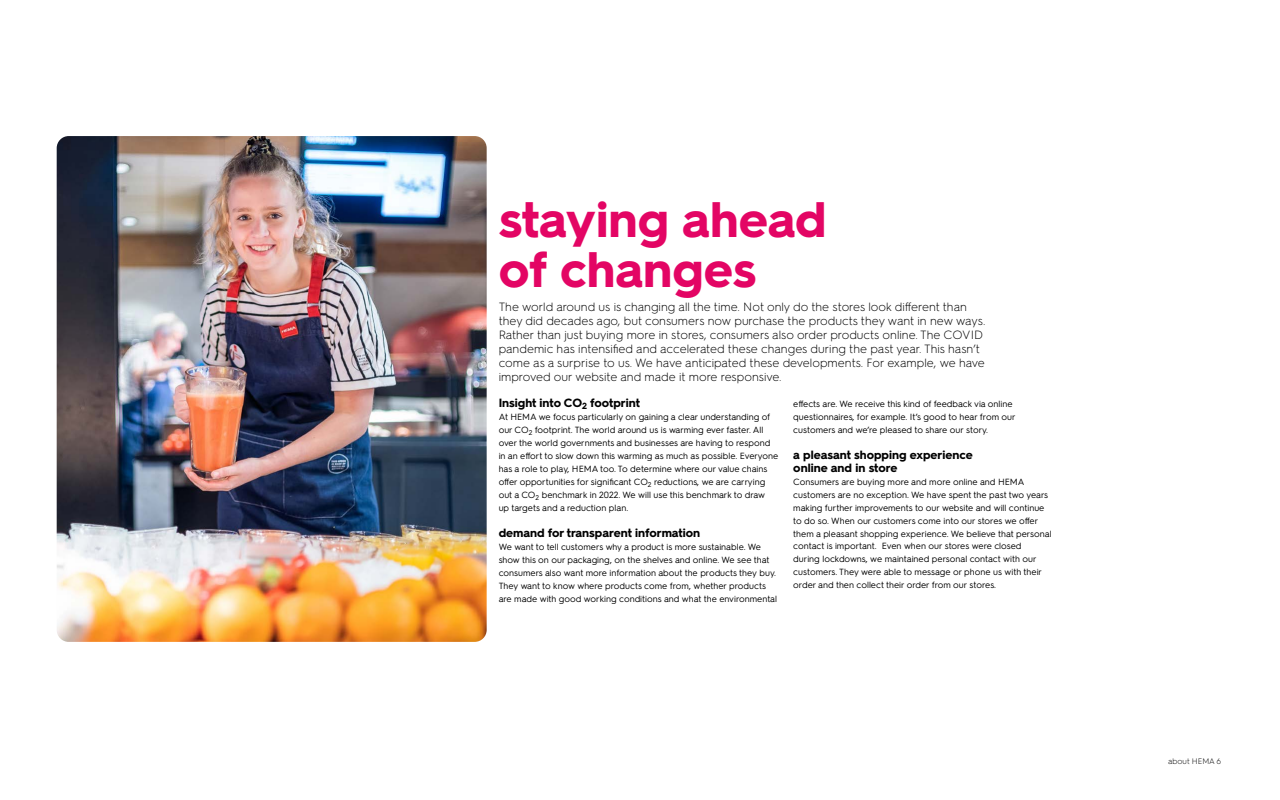
<style>
.page{position:relative;width:1280px;height:800px;background:#fff}
.page>*{position:absolute;margin:0;border:0;box-sizing:border-box;transform-origin:0 0}
.t1{font:700 50px/50px "Hurme HEMABETA220425";color:#e30564}
.t2{font:300 12px/14px "Hurme HEMABETA220425";color:#000}
.t3{font:700 12px/13px "Hurme HEMABETA220425";color:#000}
.t4{font:9px/13px "Hurme HEMABETA220425";color:#000}
.t5{font:300 8px "Hurme HEMABETA220425";color:#000}
</style>
<div class="page">
<img style="left:57px;top:136px;width:430px;height:506px">
<h1 class="t1" style="left:499px;top:192px;width:329px">staying ahead of changes</h1>
<p class="t2" style="left:499px;top:299px;width:488px">The world around us is changing all the time. Not only do the stores look different than they did decades ago, but consumers now purchase the products they want in new ways.<br>Rather than just buying more in stores, consumers also order products online. The COVID pandemic has intensified and accelerated these changes during the past year. This hasn’t come as a surprise to us. We have anticipated these developments. For example, we have improved our website and made it more responsive.</p>
<p class="t4" style="left:793px;top:396px;width:224px">effects are. We receive this kind of feedback via online questionnaires, for example. It’s good to hear from our customers and we’re pleased to share our story.</p>
<h2 class="t3" style="left:793px;top:447px;width:181px">a pleasant shopping experience online and in store</h2>
<p class="t4" style="left:793px;top:474px;width:260px">Consumers are buying more and more online and HEMA customers are no exception. We have spent the past two years making further improvements to our website and will continue to do so. When our customers come into our stores we offer them a pleasant shopping experience. We believe that personal contact is important. Even when our stores were closed<br>during lockdowns, we maintained personal contact with our customers. They were able to message or phone us with their order and then collect their order from our stores.</p>
<h2 class="t3" style="left:499px;top:395px;width:143px">Insight into CO<sub>2</sub> footprint</h2>
<p class="t4" style="left:499px;top:409px;width:281px">At HEMA we focus particularly on gaining a clear understanding of our CO<sub>2</sub> footprint. The world around us is warming ever faster. All over the world governments and businesses are having to respond in an effort to slow down this warming as much as possible. Everyone has a role to play, HEMA too. To determine where our value chains offer opportunities for significant CO<sub>2</sub> reductions, we are carrying out a CO<sub>2</sub> benchmark in 2022. We will use this benchmark to draw<br>up targets and a reduction plan.</p>
<h2 class="t3" style="left:499px;top:525px;width:203px">demand for transparent information</h2>
<p class="t4" style="left:499px;top:539px;width:280px">We want to tell customers why a product is more sustainable. We show this on our packaging, on the shelves and online. We see that consumers also want more information about the products they buy.<br>They want to know where products come from, whether products are made with good working conditions and what the environmental</p>
<p class="t5" style="left:1168px;top:756px;width:55px">about HEMA 6</p>
</div>
